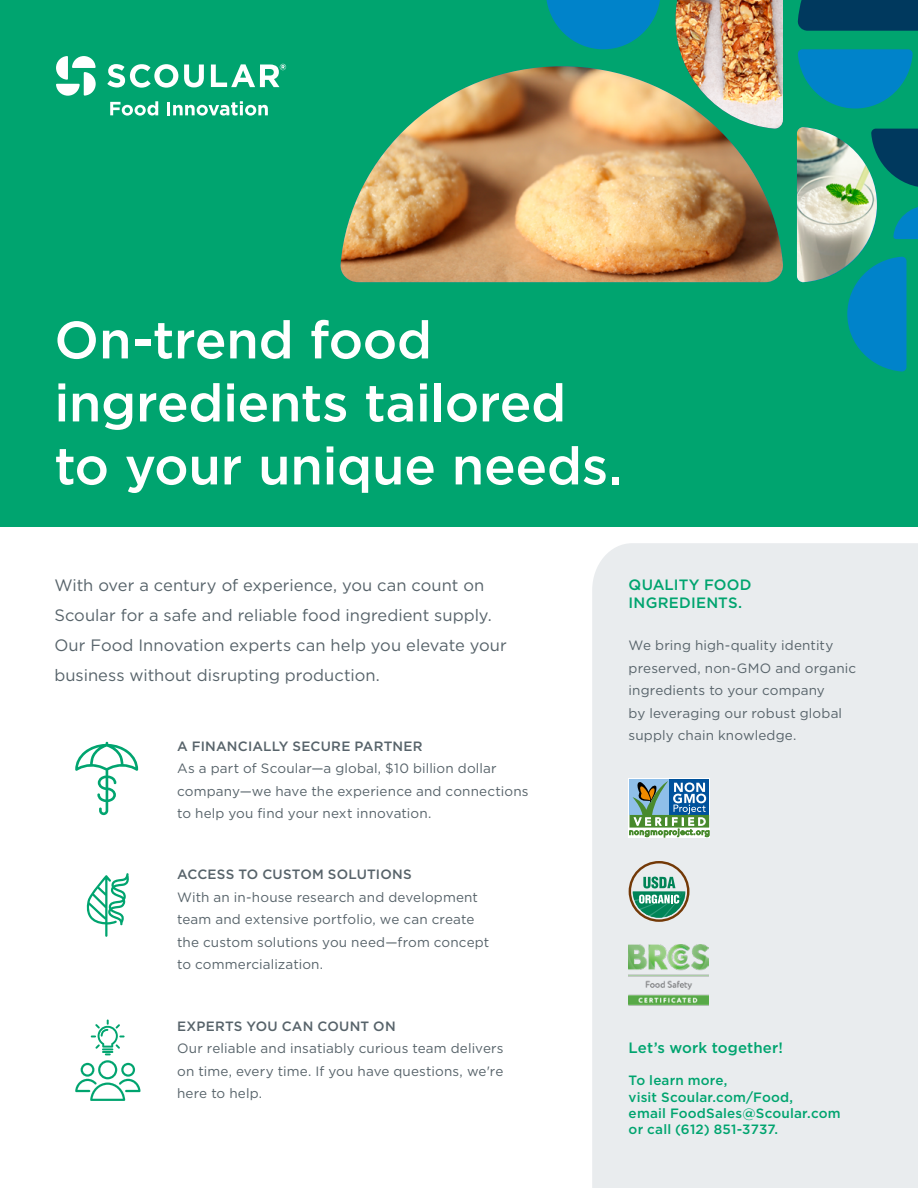
<style>
.page{position:relative;width:918px;height:1188px;background:#fff}
.page>*{position:absolute;margin:0;border:0;box-sizing:border-box;transform-origin:0 0}
.t1{font:500 52.5px/63px "Gotham";letter-spacing:-.005em;color:#fff}
.t2{font:16.5px/30px "Gotham";color:#57636a}
.t3{font:500 15px/18px "Gotham";letter-spacing:.01em;color:#00a46f}
.t4{font:13.5px/22.5px "Gotham";letter-spacing:.01em;color:#57636a}
.t5{font:500 13.5px/16.2px "Gotham";letter-spacing:.01em;color:#00a46f}
.t6{font:500 13.5px "Gotham";letter-spacing:.015em;color:#57636a}
</style>
<div class="page">
<div style="left:592px;top:543px;width:326px;height:645px;background:#e9ecee"></div>
<div style="left:0;top:0;width:918px;height:527px;background:#00a46f"></div>
<div style="left:629px;top:778px;width:81px;height:60px;background:#fff"></div>
<div style="left:629px;top:779px;width:40px;height:36px;background:#8fbfe9"></div>
<div style="left:669px;top:779px;width:40px;height:36px;background:#00529c"></div>
<svg style="left:629px;top:781px;width:80px;height:56px"></svg>
<svg style="left:110px;top:101px;width:48px;height:15px"></svg>
<svg style="left:167px;top:101px;width:101px;height:15px"></svg>
<img style="left:629px;top:945px;width:79px;height:61px">
<div style="left:629px;top:861px;width:60px;height:61px;border:2px solid #733907;border-radius:50%"></div>
<svg style="left:633px;top:877px;width:52px;height:41px;background:#6fb098"></svg>
<svg style="left:75px;top:742px;width:63px;height:73px"></svg>
<svg style="left:86px;top:873px;width:43px;height:64px"></svg>
<svg style="left:75px;top:1020px;width:66px;height:81px"></svg>
<svg style="left:107px;top:64px;width:71px;height:24px"></svg>
<svg style="left:184px;top:65px;width:20px;height:22px"></svg>
<svg style="left:56px;top:56px;width:40px;height:40px"></svg>
<svg style="left:211px;top:64px;width:75px;height:23px"></svg>
<img style="left:340px;top:66px;width:443px;height:216px">
<img style="left:676px;top:0;width:107px;height:129px">
<div style="left:797px;top:0;width:121px;height:31px;background:#00395e"></div>
<svg style="left:798px;top:49px;width:115px;height:60px"></svg>
<svg style="left:546px;top:0;width:114px;height:49px"></svg>
<svg style="left:802px;top:128px;width:116px;height:244px"></svg>
<img style="left:797px;top:127px;width:80px;height:155px">
<h1 class="t1" style="left:54px;top:308px;width:570px">On-trend food ingredients tailored to your unique needs.</h1>
<p class="t2" style="left:54px;top:570px;width:454px">With over a century of experience, you can count on Scoular for a safe and reliable food ingredient supply.<br>Our Food Innovation experts can help you elevate your business without disrupting production.</p>
<p class="t6" style="left:177px;top:737px;width:247px">A FINANCIALLY SECURE PARTNER</p>
<p class="t4" style="left:177px;top:757px;width:353px">As a part of Scoular—a global, $10 billion dollar company—we have the experience and connections to help you find your next innovation.</p>
<p class="t6" style="left:177px;top:866px;width:236px">ACCESS TO CUSTOM SOLUTIONS</p>
<p class="t4" style="left:177px;top:886px;width:314px">With an in-house research and development team and extensive portfolio, we can create the custom solutions you need—from concept to commercialization.</p>
<p class="t6" style="left:177px;top:1017px;width:220px">EXPERTS YOU CAN COUNT ON</p>
<p class="t4" style="left:177px;top:1037px;width:328px;text-align:justify">Our reliable and insatiably curious team delivers on time, every time. If you have questions, we're here to help.</p>
<p class="t3" style="left:629px;top:575px;width:124px">QUALITY FOOD<br>INGREDIENTS.</p>
<p class="t4" style="left:629px;top:634px;width:229px">We bring high-quality identity preserved, non-GMO and organic ingredients to your company<br>by leveraging our robust global supply chain knowledge.</p>
<p class="t3" style="left:629px;top:1039px;width:156px">Let’s work together!</p>
<p class="t5" style="left:629px;top:1072px;width:213px">To learn more,<br>visit Scoular.com/Food,<br>email FoodSales@Scoular.com or call (612) 851-3737.</p>
</div>
